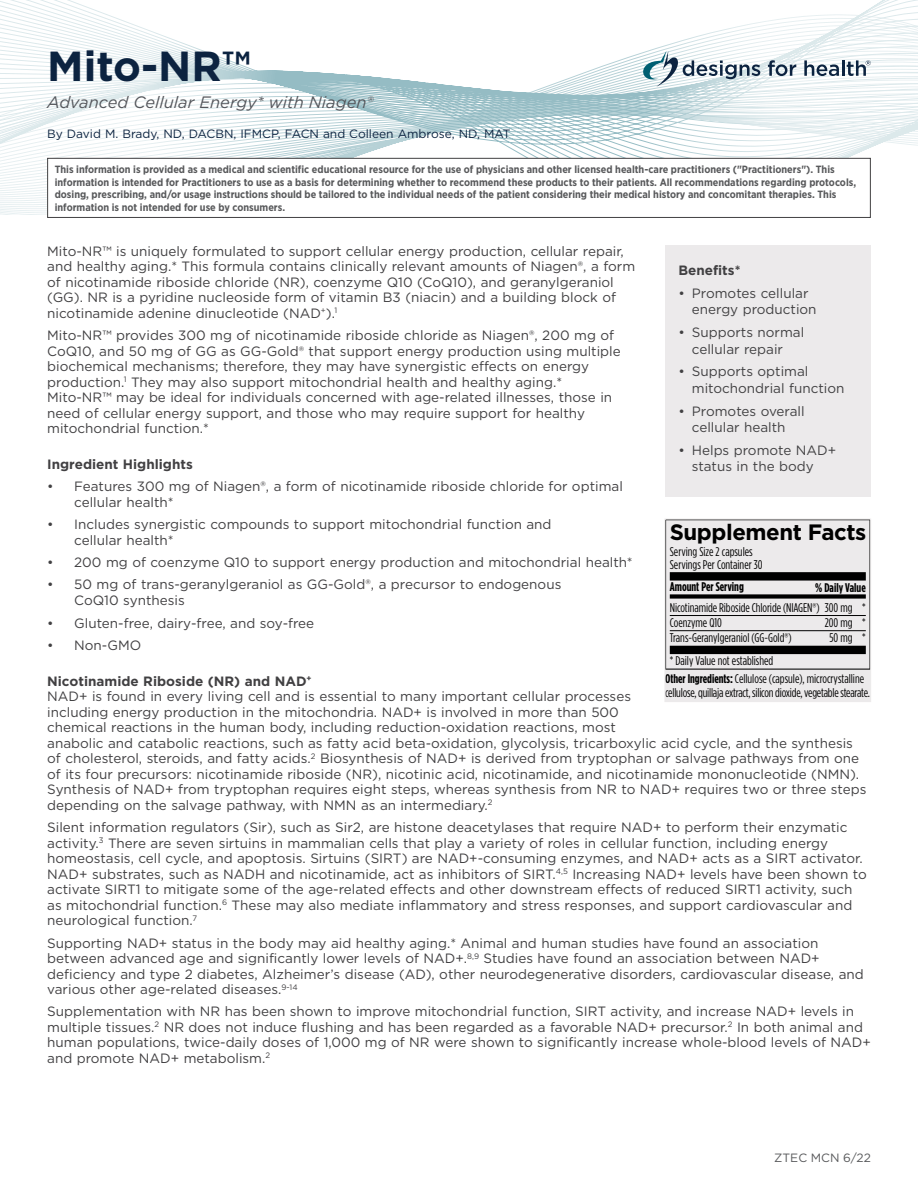
<style>
.page{position:relative;width:918px;height:1188px;background:#fff}
.page>*{position:absolute;margin:0;border:0;box-sizing:border-box;transform-origin:0 0}
.t1{font:700 42px "Gotham";color:#0c2340}
.t2{font:700 22.2px "Gotham";letter-spacing:-.02em;color:#000}
.t3{font:italic 16.5px "Gotham";color:#54565b}
.t4{font:13.5px/15.6px "Gotham";color:#414042}
.t5{font:700 13.5px "Gotham";color:#414042}
.t6{font:12.6px/15.1px "Gotham Condensed";color:#000}
.t7{font:700 12.6px "Gotham Condensed";color:#000}
.t8{font:12px "Gotham";color:#0c2340}
.t9{font:12px "Gotham";color:#58595b}
.t10{font:700 10.5px/12.6px "Gotham Narrow";color:#58595b}
.s1{font-weight:700}
</style>
<div class="page">
<svg style="left:0;top:0;width:918px;height:214px"></svg>
<svg style="left:637px;top:47px;width:123px;height:40px"></svg>
<svg style="left:768px;top:60px;width:28px;height:16px"></svg>
<svg style="left:804px;top:60px;width:67px;height:16px"></svg>
<div style="left:48px;top:158px;width:822px;height:59px;background:#fff"></div>
<div style="left:47px;top:158px;width:824px;height:60px;border:1px solid #414042"></div>
<div style="left:665px;top:245px;width:206px;height:252px;background:#eceaeb"></div>
<svg style="left:665px;top:519px;width:206px;height:183px;background:#cccacb"></svg>
<h1 class="t1" style="left:47px;top:38px;width:205px">Mito-NR™</h1>
<p class="t3" style="left:47px;top:91px;width:327px">Advanced Cellular Energy* with Niagen®</p>
<p class="t8" style="left:47px;top:126px;width:465px">By David M. Brady, ND, DACBN, IFMCP, FACN and Colleen Ambrose, ND, MAT</p>
<p class="t10" style="left:55px;top:163px;width:803px">This information is provided as a medical and scientific educational resource for the use of physicians and other licensed health‑care practitioners ("Practitioners"). This information is intended for Practitioners to use as a basis for determining whether to recommend these products to their patients. All recommendations regarding protocols, dosing, prescribing, and/or usage instructions should be tailored to the individual needs of the patient considering their medical history and concomitant therapies. This information is not intended for use by consumers.</p>
<p class="t4" style="left:47px;top:243px;width:589px">Mito‑NR™ is uniquely formulated to support cellular energy production, cellular repair, and healthy aging.* This formula contains clinically relevant amounts of Niagen®, a form of nicotinamide riboside chloride (NR), coenzyme Q10 (CoQ10), and geranylgeraniol (GG). NR is a pyridine nucleoside form of vitamin B3 (niacin) and a building block of nicotinamide adenine dinucleotide (NAD<sup>+</sup>).<sup>1</sup></p>
<p class="t4" style="left:47px;top:327px;width:575px">Mito‑NR™ provides 300 mg of nicotinamide riboside chloride as Niagen®, 200 mg of CoQ10, and 50 mg of GG as GG‑Gold® that support energy production using multiple biochemical mechanisms; therefore, they may have synergistic effects on energy production.<sup>1</sup> They may also support mitochondrial health and healthy aging.* Mito‑NR™ may be ideal for individuals concerned with age‑related illnesses, those in need of cellular energy support, and those who may require support for healthy mitochondrial function.*</p>
<p class="t5" style="left:47px;top:455px;width:147px">Ingredient Highlights</p>
<p class="t4" style="left:74px;top:478px;width:550px;text-indent:-27px">• Features 300 mg of Niagen®, a form of nicotinamide riboside chloride for optimal cellular health*</p>
<p class="t4" style="left:74px;top:516px;width:479px;text-indent:-27px">• Includes synergistic compounds to support mitochondrial function and cellular health*</p>
<p class="t4" style="left:47px;top:554px;width:587px">• 200 mg of coenzyme Q10 to support energy production and mitochondrial health*</p>
<p class="t4" style="left:74px;top:576px;width:489px;text-indent:-27px">• 50 mg of trans‑geranylgeraniol as GG‑Gold®, a precursor to endogenous<br>CoQ10 synthesis</p>
<p class="t4" style="left:47px;top:615px;width:269px">• Gluten‑free, dairy‑free, and soy‑free</p>
<p class="t4" style="left:47px;top:637px;width:95px">• Non‑GMO</p>
<p class="t4" style="left:47px;top:673px;width:821px"><span class="s1">Nicotinamide Riboside (NR) and NAD</span><sup>+<br></sup>NAD+ is found in every living cell and is essential to many important cellular processes<br>including energy production in the mitochondria. NAD+ is involved in more than 500<br>chemical reactions in the human body, including reduction‑oxidation reactions, most<br>anabolic and catabolic reactions, such as fatty acid beta‑oxidation, glycolysis, tricarboxylic acid cycle, and the synthesis of cholesterol, steroids, and fatty acids.<sup>2</sup> Biosynthesis of NAD+ is derived from tryptophan or salvage pathways from one of its four precursors: nicotinamide riboside (NR), nicotinic acid, nicotinamide, and nicotinamide mononucleotide (NMN).<br>Synthesis of NAD+ from tryptophan requires eight steps, whereas synthesis from NR to NAD+ requires two or three steps depending on the salvage pathway, with NMN as an intermediary.<sup>2</sup></p>
<p class="t4" style="left:47px;top:819px;width:821px">Silent information regulators (Sir), such as Sir2, are histone deacetylases that require NAD+ to perform their enzymatic activity.<sup>3</sup> There are seven sirtuins in mammalian cells that play a variety of roles in cellular function, including energy homeostasis, cell cycle, and apoptosis. Sirtuins (SIRT) are NAD+‑consuming enzymes, and NAD+ acts as a SIRT activator.<br>NAD+ substrates, such as NADH and nicotinamide, act as inhibitors of SIRT.<sup>4,5</sup> Increasing NAD+ levels have been shown to activate SIRT1 to mitigate some of the age‑related effects and other downstream effects of reduced SIRT1 activity, such as mitochondrial function.<sup>6</sup> These may also mediate inflammatory and stress responses, and support cardiovascular and neurological function.<sup>7</sup></p>
<p class="t4" style="left:47px;top:935px;width:818px">Supporting NAD+ status in the body may aid healthy aging.* Animal and human studies have found an association between advanced age and significantly lower levels of NAD+.<sup>8,9</sup> Studies have found an association between NAD+ deficiency and type 2 diabetes, Alzheimer’s disease (AD), other neurodegenerative disorders, cardiovascular disease, and various other age‑related diseases.<sup>9‑14</sup></p>
<p class="t4" style="left:47px;top:1004px;width:825px">Supplementation with NR has been shown to improve mitochondrial function, SIRT activity, and increase NAD+ levels in multiple tissues.<sup>2</sup> NR does not induce flushing and has been regarded as a favorable NAD+ precursor.<sup>2</sup> In both animal and human populations, twice‑daily doses of 1,000 mg of NR were shown to significantly increase whole‑blood levels of NAD+ and promote NAD+ metabolism.<sup>2</sup></p>
<p class="t5" style="left:678px;top:261px;width:64px">Benefits*</p>
<p class="t4" style="left:692px;top:285px;width:126px;line-height:16.2px;text-indent:-14px">• Promotes cellular energy production</p>
<p class="t4" style="left:678px;top:324px;width:127px;line-height:16.2px;text-align:center">• Supports normal cellular repair</p>
<p class="t4" style="left:692px;top:363px;width:154px;line-height:16.2px;text-indent:-14px">• Supports optimal mitochondrial function</p>
<p class="t4" style="left:678px;top:402px;width:128px;line-height:16.2px;text-align:center">• Promotes overall cellular health</p>
<p class="t4" style="left:692px;top:442px;width:146px;line-height:16.2px;text-indent:-14px">• Helps promote NAD+ status in the body</p>
<h2 class="t2" style="left:670px;top:518px;width:198px">Supplement Facts</h2>
<p class="t6" style="left:670px;top:545px;width:94px;line-height:13px">Serving Size 2 capsules<br>Servings Per Container 30</p>
<p class="t7" style="left:670px;top:580px;width:76px">Amount Per Serving</p>
<p class="t7" style="left:815px;top:580px;width:52px">% Daily Value</p>
<p class="t6" style="left:670px;top:599px;width:184px">Nicotinamide Riboside Chloride (NIAGEN®) 300 mg<br>Coenzyme Q10<br>Trans-Geranylgeraniol (GG-Gold®)</p>
<p class="t6" style="left:670px;top:653px;width:105px">* Daily Value not established</p>
<p class="t6" style="left:862px;top:599px;width:5px;text-align:justify">* * *</p>
<p class="t6" style="left:825px;top:615px;width:29px;text-align:center">200 mg<br>50 mg</p>
<p class="t6" style="left:665px;top:671px;width:206px;line-height:14.7px"><span class="s1">Other Ingredients:</span> Cellulose (capsule), microcrystalline cellulose, quillaja extract, silicon dioxide, vegetable stearate.</p>
<p class="t9" style="left:774px;top:1150px;width:98px">ZTEC MCN 6/22</p>
</div>
